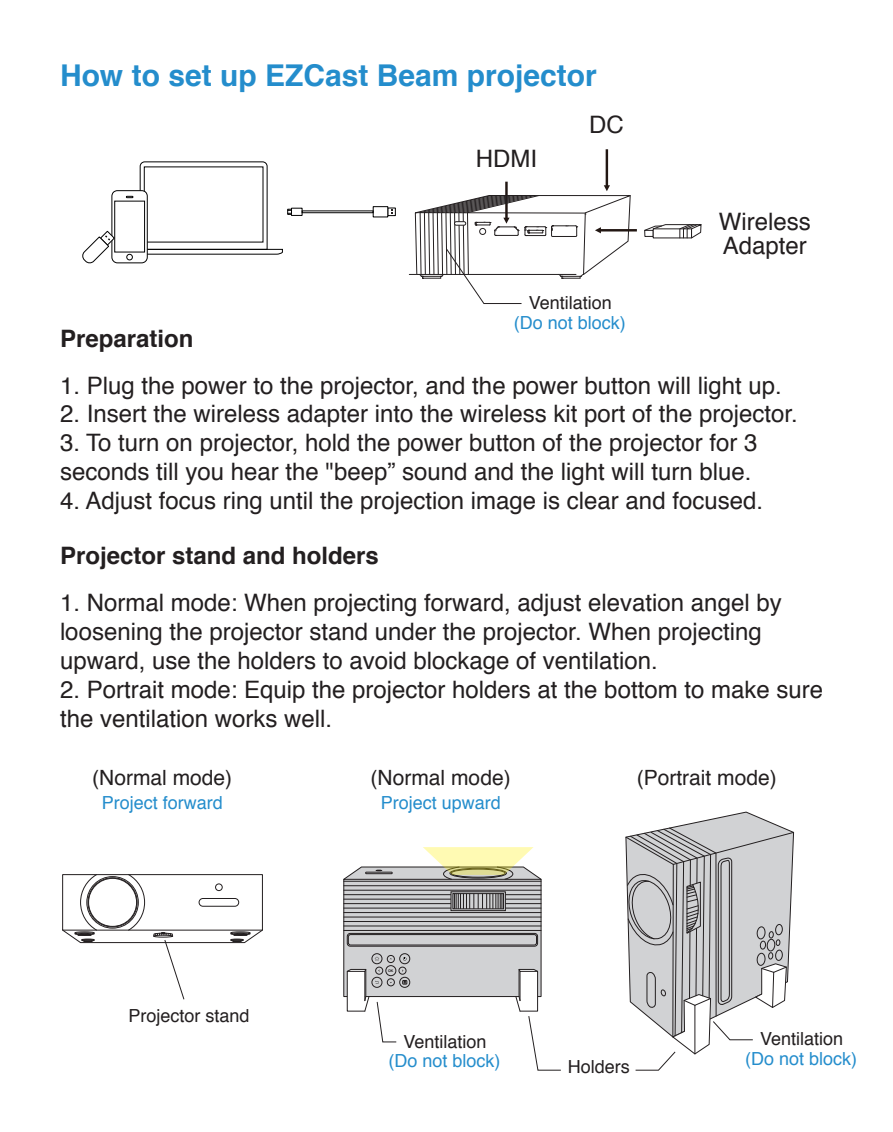
<style>
.page{position:relative;width:893px;height:1132px;background:#fff}
.page>*{position:absolute;margin:0;border:0;box-sizing:border-box;transform-origin:0 0}
.t1{font:700 30px "Helvetica";color:#248dcc}
.t2{font:24px/28.8px "Helvetica";color:#231f20}
.t3{font:700 24px "Helvetica";color:#231f20}
.t4{font:21px "Helvetica";color:#231f20}
.t5{font:18px "Helvetica";color:#248dcc}
.t6{font:18px "Helvetica";color:#231f20}
.t7{font:700 3.6px "Helvetica";color:#231f20}
</style>
<div class="page">
<hr style="left:409px;top:274px;width:167px;height:1px;background:#231f20">
<svg style="left:112px;top:191px;width:35px;height:72px"></svg>
<div style="left:111px;top:190px;width:37px;height:73px;border:1px solid #030303;border-radius:6px"></div>
<div style="left:115px;top:201px;width:30px;height:51px;background:#fff"></div>
<svg style="left:82px;top:230px;width:33px;height:34px"></svg>
<svg style="left:124px;top:161px;width:179px;height:99px"></svg>
<svg style="left:388px;top:207px;width:8px;height:9px"></svg>
<div style="left:373px;top:206px;width:15px;height:11px;background:#fff;border:1px solid #030303"></div>
<svg style="left:414px;top:149px;width:223px;height:155px"></svg>
<div style="left:302px;top:211px;width:71px;height:2px;border:1px solid #030303"></div>
<svg style="left:644px;top:224px;width:58px;height:14px"></svg>
<div style="left:454px;top:221px;width:12px;height:4px;border:1px solid #231f20;border-radius:2px"></div>
<svg style="left:625px;top:811px;width:169px;height:259px"></svg>
<svg style="left:62px;top:874px;width:201px;height:125px"></svg>
<div style="left:199px;top:898px;width:40px;height:8px;border:1px solid #231f20;border-radius:4px"></div>
<div style="left:215px;top:883px;width:7px;height:7px;border:1px solid #231f20;border-radius:50%"></div>
<svg style="left:343px;top:847px;width:218px;height:223px"></svg>
<p class="t1" style="left:60px;top:51px;width:538px">How to set up EZCast Beam projector</p>
<p class="t2" style="left:476px;top:145px;width:63px">HDMI</p>
<p class="t2" style="left:589px;top:111px;width:36px">DC</p>
<p class="t6" style="left:529px;top:289px;width:85px">Ventilation</p>
<p class="t2" style="left:719px;top:210px;width:93px;line-height:24px">Wireless<br>Adapter</p>
<p class="t5" style="left:514px;top:308px;width:114px">(Do not block)</p>
<p class="t3" style="left:60px;top:318px;width:135px">Preparation</p>
<p class="t2" style="left:60px;top:371px;width:723px">1. Plug the power to the projector, and the power button will light up.</p>
<p class="t2" style="left:60px;top:400px;width:739px">2. Insert the wireless adapter into the wireless kit port of the projector.</p>
<p class="t2" style="left:60px;top:429px;width:699px">3. To turn on projector, hold the power button of the projector for 3 seconds till you hear the "beep” sound and the light will turn blue.</p>
<p class="t2" style="left:60px;top:486px;width:705px">4. Adjust focus ring until the projection image is clear and focused.</p>
<p class="t3" style="left:60px;top:536px;width:320px">Projector stand and holders</p>
<p class="t2" style="left:60px;top:589px;width:723px">1. Normal mode: When projecting forward, adjust elevation angel by loosening the projector stand under the projector. When projecting upward, use the holders to avoid blockage of ventilation.</p>
<p class="t2" style="left:60px;top:675px;width:765px">2. Portrait mode: Equip the projector holders at the bottom to make sure the ventilation works well.</p>
<p class="t4" style="left:92px;top:761px;width:142px">(Normal mode)</p>
<p class="t4" style="left:371px;top:761px;width:142px">(Normal mode)</p>
<p class="t4" style="left:637px;top:761px;width:142px">(Portrait mode)</p>
<p class="t5" style="left:102px;top:788px;width:123px">Project forward</p>
<p class="t5" style="left:381px;top:788px;width:122px">Project upward</p>
<p class="t6" style="left:129px;top:1000px;width:123px">Projector stand</p>
<p class="t7" style="left:388px;top:967px;width:7px">OK</p>
<p class="t6" style="left:403px;top:1027px;width:85px">Ventilation</p>
<p class="t5" style="left:388px;top:1046px;width:114px">(Do not block)</p>
<p class="t6" style="left:568px;top:1052px;width:64px">Holders</p>
<p class="t6" style="left:760px;top:1024px;width:85px">Ventilation</p>
<p class="t5" style="left:745px;top:1044px;width:114px">(Do not block)</p>
</div>
